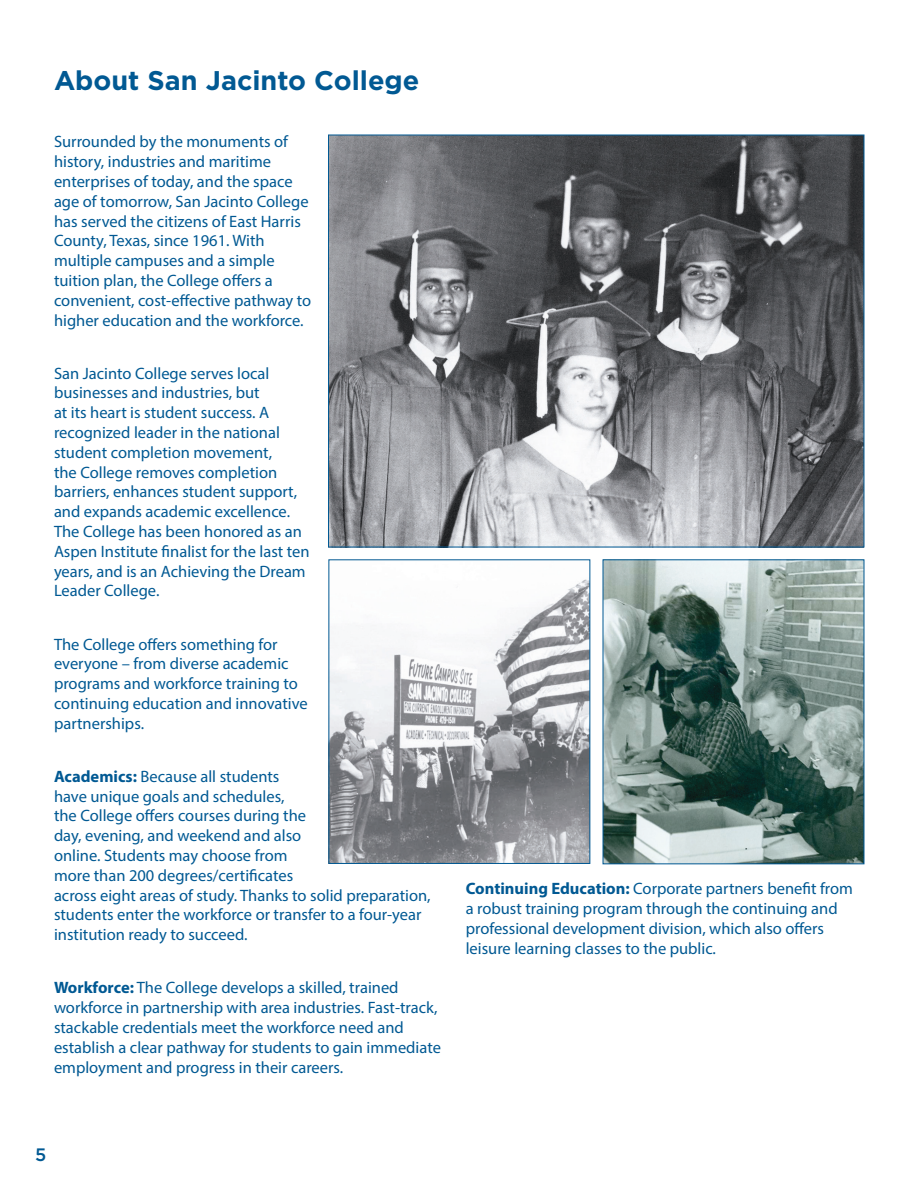
<style>
.page{position:relative;width:918px;height:1188px;background:#fff}
.page>*{position:absolute;margin:0;border:0;box-sizing:border-box;transform-origin:0 0}
.t1{font:700 27px "Gotham";color:#015993}
.t2{font:500 18px "Gotham";color:#015993}
.body_copy{font:16.5px/19.8px "Myriad Pro";color:#015993}
.s1{font-weight:700}
</style>
<div class="page">
<img style="left:330px;top:137px;width:532px;height:408px">
<img style="left:605px;top:561px;width:257px;height:301px">
<div style="left:603px;top:559px;width:261px;height:305px;border:1px solid #015993"></div>
<img style="left:330px;top:579px;width:258px;height:283px">
<div style="left:328px;top:559px;width:262px;height:305px;border:1px solid #015993"></div>
<p class="t1" style="left:54px;top:63px;width:367px">About San Jacinto College</p>
<p class="body_copy" style="left:54px;top:132px;width:259px">Surrounded by the monuments of history, industries and maritime enterprises of today, and the space age of tomorrow, San Jacinto College has served the citizens of East Harris County, Texas, since 1961. With multiple campuses and a simple tuition plan, the College offers a convenient, cost-effective pathway to higher education and the workforce.</p>
<p class="body_copy" style="left:54px;top:363px;width:257px">San Jacinto College serves local businesses and industries, but<br>at its heart is student success. A recognized leader in the national student completion movement,<br>the College removes completion barriers, enhances student support, and expands academic excellence.<br>The College has been honored as an<br>Aspen Institute finalist for the last ten years, and is an Achieving the Dream<br>Leader College.</p>
<p class="body_copy" style="left:54px;top:634px;width:255px">The College offers something for everyone – from diverse academic programs and workforce training to continuing education and innovative partnerships.</p>
<p class="body_copy" style="left:54px;top:766px;width:378px"><span class="s1">Academics:</span> Because all students<br>have unique goals and schedules,<br>the College offers courses during the<br>day, evening, and weekend and also<br>online. Students may choose from<br>more than 200 degrees/certificates<br>across eight areas of study. Thanks to solid preparation, students enter the workforce or transfer to a four-year institution ready to succeed.</p>
<p class="body_copy" style="left:54px;top:978px;width:388px"><span class="s1">Workforce:</span> The College develops a skilled, trained workforce in partnership with area industries. Fast-track, stackable credentials meet the workforce need and establish a clear pathway for students to gain immediate employment and progress in their careers.</p>
<p class="body_copy" style="left:466px;top:879px;width:389px"><span class="s1">Continuing Education:</span> Corporate partners benefit from a robust training program through the continuing and professional development division, which also offers leisure learning classes to the public.</p>
<p class="t2" style="left:35px;top:1143px;width:13px">5</p>
</div>
